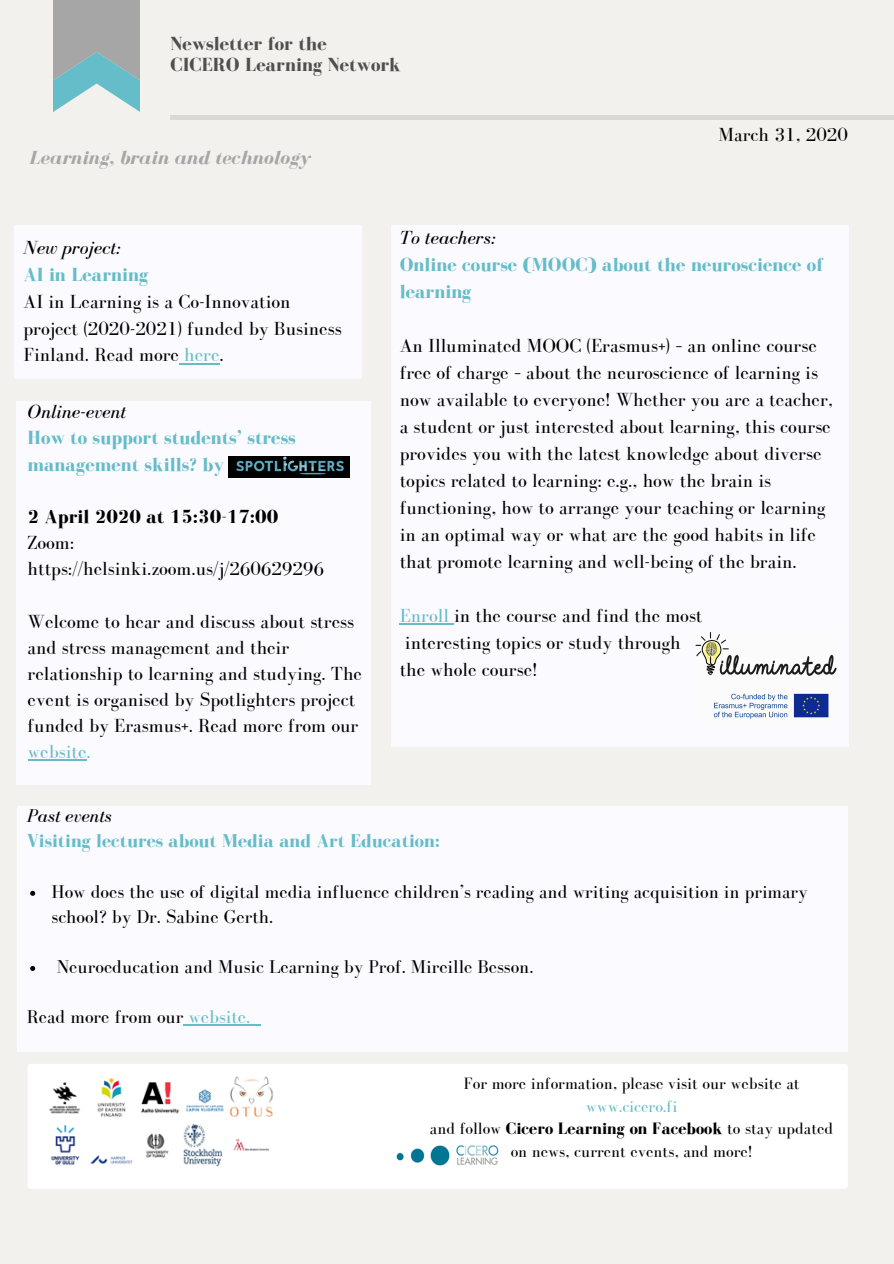
<style>
.page{position:relative;width:894px;height:1264px;background:#fff}
.page>*{position:absolute;margin:0;border:0;box-sizing:border-box;transform-origin:0 0}
.t1{font:19.5px/27px "Bodoni FLF";color:#000}
.t2{font:700 19.5px/26.1px "Bodoni FLF";color:#64bdc9}
.t3{font:700 19.5px/21.5px "Bodoni FLF";color:#4f4f4f}
.t4{font:italic 19.5px "Bodoni FLF";color:#000}
.t5{font:italic 700 19.5px "Bodoni FLF";color:#a6a6a6}
.t6{font:700 19.5px "Bodoni FLF";color:#000}
.t7{font:19.5px "Bodoni FLF";color:#64bdc9}
.t8{font:19.05px/25px "Bodoni FLF";color:#000}
.t9{font:700 19.05px "Bodoni FLF";color:#64bdc9}
.t10{font:italic 19.05px "Bodoni FLF";color:#000}
.t11{font:16.95px/22.8px "Bodoni FLF";color:#000;text-align:center}
.s1{color:#64bdc9}
.s2{font-weight:700}
</style>
<div class="page">
<div style="left:0;top:0;width:893px;height:1263px;background:#f2f1ed"></div>
<div style="left:54px;top:0;width:85px;height:39px;background:#a6a6a6"></div>
<svg style="left:54px;top:39px;width:85px;height:73px"></svg>
<hr style="left:170px;top:116px;width:723px;height:3px;background:#4f4f4f">
<div style="left:16px;top:401px;width:354px;height:383px;background:#fbfaff"></div>
<div style="left:391px;top:225px;width:457px;height:522px;background:#fbfaff"></div>
<div style="left:14px;top:225px;width:347px;height:154px;background:#fbfaff"></div>
<div style="left:28px;top:1063px;width:819px;height:125px;background:#fff;border-radius:3px"></div>
<img style="left:49px;top:1076px;width:224px;height:90px">
<img style="left:396px;top:1145px;width:102px;height:20px">
<div style="left:17px;top:806px;width:830px;height:245px;background:#fbfaff"></div>
<img style="left:695px;top:632px;width:142px;height:87px">
<hr style="left:28px;top:759px;width:58px;height:1px;background:#64bdc9">
<hr style="left:399px;top:623px;width:55px;height:1px;background:#64bdc9">
<svg style="left:30px;top:890px;width:5px;height:5px"></svg>
<svg style="left:30px;top:966px;width:5px;height:4px"></svg>
<hr style="left:183px;top:1024px;width:67px;height:2px;background:#64bdc9">
<svg style="left:250px;top:1024px;width:11px;height:2px"></svg>
<img style="left:228px;top:456px;width:122px;height:22px">
<hr style="left:179px;top:362px;width:40px;height:2px;background:#64bdc9">
<p class="t3" style="left:170px;top:32px;width:232px">Newsletter for the<br>CICERO Learning Network</p>
<p class="t5" style="left:29px;top:147px;width:283px">Learning, brain and technology</p>
<p class="t1" style="left:718px;top:121px;width:131px">March 31, 2020</p>
<p class="t4" style="left:23px;top:237px;width:99px">New project:</p>
<p class="t2" style="left:23px;top:261px;width:127px">AI in Learning</p>
<p class="t1" style="left:23px;top:288px;width:319px">AI in Learning is a Co-Innovation project (2020-2021) funded by Business<br>Finland. Read more <span class="s1">here</span>.</p>
<p class="t4" style="left:28px;top:401px;width:100px">Online-event</p>
<p class="t2" style="left:28px;top:424px;width:269px">How to support students’ stress management skills? by</p>
<p class="t6" style="left:28px;top:506px;width:252px">2 April 2020 at 15:30-17:00</p>
<p class="t1" style="left:28px;top:529px;width:298px;line-height:26.1px">Zoom: https://helsinki.zoom.us/j/260629296</p>
<p class="t1" style="left:28px;top:608px;width:336px;line-height:26.1px">Welcome to hear and discuss about stress and stress management and their relationship to learning and studying. The event is organised by Spotlighters project funded by Erasmus+. Read more from our</p>
<p class="t7" style="left:28px;top:741px;width:65px">website.</p>
<p class="t4" style="left:399px;top:227px;width:98px">To teachers:</p>
<p class="t2" style="left:399px;top:251px;width:425px;line-height:27px">Online course (MOOC) about the neuroscience of learning</p>
<p class="t1" style="left:399px;top:332px;width:434px">An Illuminated MOOC (Erasmus+) – an online course free of charge – about the neuroscience of learning is now available to everyone! Whether you are a teacher, a student or just interested about learning, this course provides you with the latest knowledge about diverse topics related to learning: e.g., how the brain is functioning, how to arrange your teaching or learning in an optimal way or what are the good habits in life that promote learning and well-being of the brain.</p>
<p class="t1" style="left:399px;top:602px;width:304px"><span class="s1">Enroll</span> in the course and find the most interesting topics or study through the whole course!</p>
<p class="t10" style="left:27px;top:805px;width:86px">Past events</p>
<p class="t9" style="left:27px;top:830px;width:414px">Visiting lectures about Media and Art Education:</p>
<p class="t8" style="left:52px;top:878px;width:757px">How does the use of digital media influence children’s reading and writing acquisition in primary school? by Dr. Sabine Gerth.</p>
<p class="t8" style="left:57px;top:953px;width:478px">Neuroeducation and Music Learning by Prof. Mireille Besson.</p>
<p class="t8" style="left:27px;top:1003px;width:225px">Read more from our <span class="s1">website.</span></p>
<p class="t11" style="left:463px;top:1071px;width:337px">For more information, please visit our website at</p>
<p class="t11" style="left:429px;top:1094px;width:405px"><span class="s1">www.cicero.fi<br></span>and follow <span class="s2">Cicero Learning on Facebook</span> to stay updated on news, current events, and more!</p>
</div>
